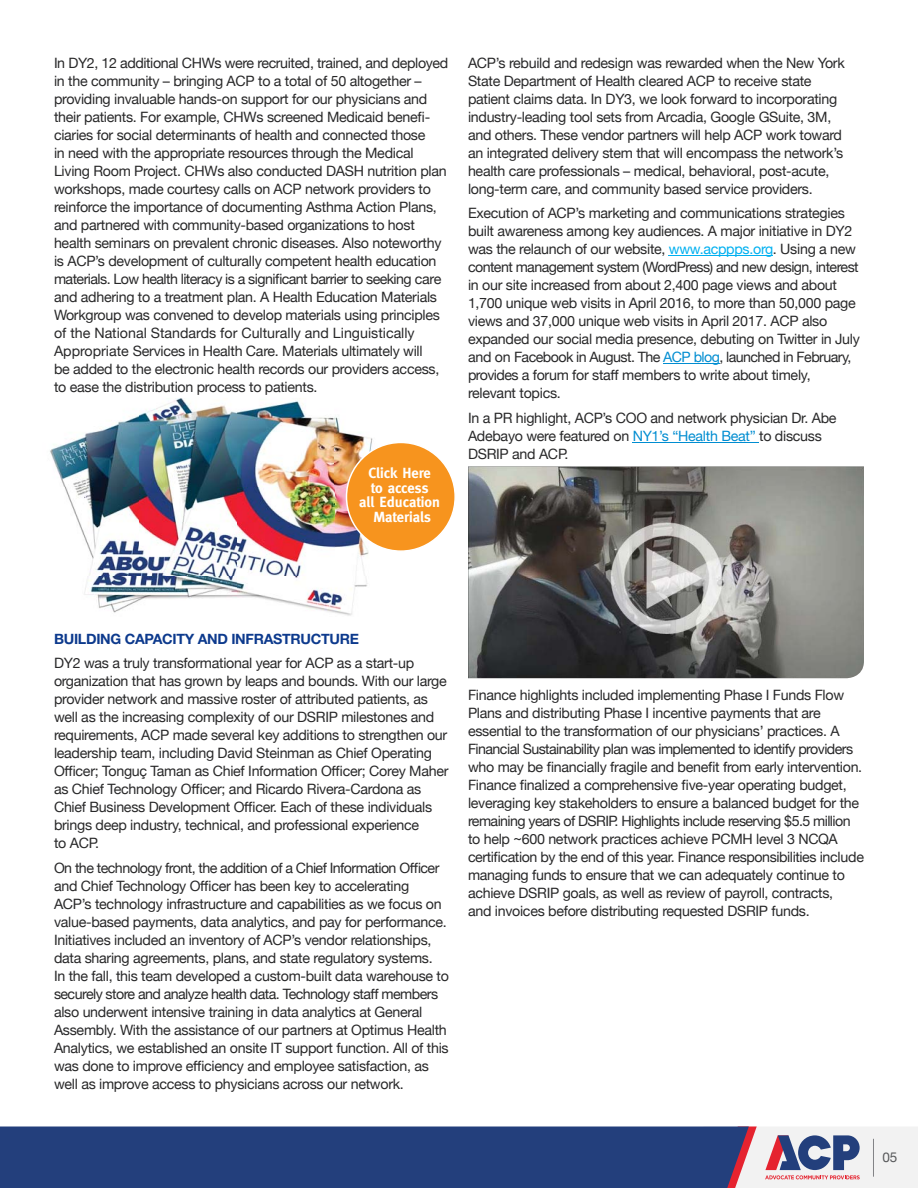
<style>
.page{position:relative;width:918px;height:1188px;background:#fff}
.page>*{position:absolute;margin:0;border:0;box-sizing:border-box;transform-origin:0 0}
.t1{font:700 14.7px/14.7px "Meta";color:#fff;text-align:center}
.t2{font:14.25px/18px "Helvetica Neue";letter-spacing:-.02em;color:#282829}
.t3{font:700 14.25px "Helvetica Neue";letter-spacing:-.02em;color:#0d3a8d}
.t4{font:13.5px "Helvetica Neue";color:#58595b}
.s1{color:#00b0f0}
.s2{color:#008dd1}
</style>
<div class="page">
<svg style="left:669px;top:1126px;width:249px;height:62px"></svg>
<div style="left:0;top:1127px;width:749px;height:61px;background:#233f7c"></div>
<hr style="left:873px;top:1139px;width:1px;height:38px;background:#808184">
<hr style="left:669px;top:255px;width:104px;height:1px;background:#00b0f0">
<hr style="left:663px;top:363px;width:56px;height:1px;background:#008dd1">
<hr style="left:633px;top:442px;width:126px;height:1px;background:#008dd1">
<img style="left:468px;top:467px;width:396px;height:211px">
<img style="left:50px;top:398px;width:323px;height:218px">
<div style="left:346px;top:442px;width:109px;height:109px;background:#f7941e;border-radius:50%"></div>
<div style="left:346px;top:442px;width:110px;height:110px;border:2px solid #fff;border-radius:50%"></div>
<p class="t2" style="left:54px;top:53px;width:396px">In DY2, 12 additional CHWs were recruited, trained, and deployed in the community – bringing ACP to a total of 50 altogether – providing invaluable hands-on support for our physicians and their patients. For example, CHWs screened Medicaid benefi&shy;ciaries for social determinants of health and connected those<br>in need with the appropriate resources through the Medical Living Room Project. CHWs also conducted DASH nutrition plan workshops, made courtesy calls on ACP network providers to reinforce the importance of documenting Asthma Action Plans, and partnered with community-based organizations to host health seminars on prevalent chronic diseases. Also noteworthy is ACP’s development of culturally competent health education materials. Low health literacy is a significant barrier to seeking care and adhering to a treatment plan. A Health Education Materials Workgroup was convened to develop materials using principles of the National Standards for Culturally and Linguistically Appropriate Services in Health Care. Materials ultimately will<br>be added to the electronic health records our providers access, to ease the distribution process to patients.</p>
<p class="t1" style="left:359px;top:466px;width:82px">Click Here<br>to access<br>all Education<br>Materials</p>
<p class="t2" style="left:468px;top:53px;width:378px">ACP’s rebuild and redesign was rewarded when the New York State Department of Health cleared ACP to receive state patient claims data. In DY3, we look forward to incorporating industry-leading tool sets from Arcadia, Google GSuite, 3M, and others. These vendor partners will help ACP work toward an integrated delivery stem that will encompass the network’s health care professionals – medical, behavioral, post-acute, long-term care, and community based service providers.</p>
<p class="t2" style="left:468px;top:204px;width:393px">Execution of ACP’s marketing and communications strategies built awareness among key audiences. A major initiative in DY2 was the relaunch of our website, <span class="s1">www.acppps.org</span>. Using a new content management system (WordPress) and new design, interest in our site increased from about 2,400 page views and about 1,700 unique web visits in April 2016, to more than 50,000 page views and 37,000 unique web visits in April 2017. ACP also expanded our social media presence, debuting on Twitter in July and on Facebook in August. The <span class="s2">ACP blog</span>, launched in February, provides a forum for staff members to write about timely, relevant topics.</p>
<p class="t2" style="left:468px;top:409px;width:370px">In a PR highlight, ACP’s COO and network physician Dr. Abe<br>Adebayo were featured on <span class="s2">NY1’s “Health Beat”</span> to discuss<br>DSRIP and ACP.</p>
<p class="t3" style="left:54px;top:633px;width:307px">BUILDING CAPACITY AND INFRASTRUCTURE</p>
<p class="t2" style="left:54px;top:654px;width:396px">DY2 was a truly transformational year for ACP as a start-up organization that has grown by leaps and bounds. With our large provider network and massive roster of attributed patients, as well as the increasing complexity of our DSRIP milestones and requirements, ACP made several key additions to strengthen our leadership team, including David Steinman as Chief Operating Officer; Tonguç Taman as Chief Information Officer; Corey Maher as Chief Technology Officer; and Ricardo Rivera-Cardona as Chief Business Development Officer. Each of these individuals brings deep industry, technical, and professional experience<br>to ACP.</p>
<p class="t2" style="left:54px;top:859px;width:396px">On the technology front, the addition of a Chief Information Officer and Chief Technology Officer has been key to accelerating ACP’s technology infrastructure and capabilities as we focus on value-based payments, data analytics, and pay for performance.<br>Initiatives included an inventory of ACP’s vendor relationships, data sharing agreements, plans, and state regulatory systems.<br>In the fall, this team developed a custom-built data warehouse to securely store and analyze health data. Technology staff members also underwent intensive training in data analytics at General Assembly. With the assistance of our partners at Optimus Health Analytics, we established an onsite IT support function. All of this was done to improve efficiency and employee satisfaction, as well as improve access to physicians across our network.</p>
<p class="t2" style="left:468px;top:686px;width:397px">Finance highlights included implementing Phase I Funds Flow Plans and distributing Phase I incentive payments that are essential to the transformation of our physicians’ practices. A Financial Sustainability plan was implemented to identify providers who may be financially fragile and benefit from early intervention.<br>Finance finalized a comprehensive five-year operating budget, leveraging key stakeholders to ensure a balanced budget for the remaining years of DSRIP. Highlights include reserving $5.5 million to help ~600 network practices achieve PCMH level 3 NCQA certification by the end of this year. Finance responsibilities include managing funds to ensure that we can adequately continue to achieve DSRIP goals, as well as review of payroll, contracts,<br>and invoices before distributing requested DSRIP funds.</p>
<p class="t4" style="left:882px;top:1149px;width:17px">05</p>
</div>
